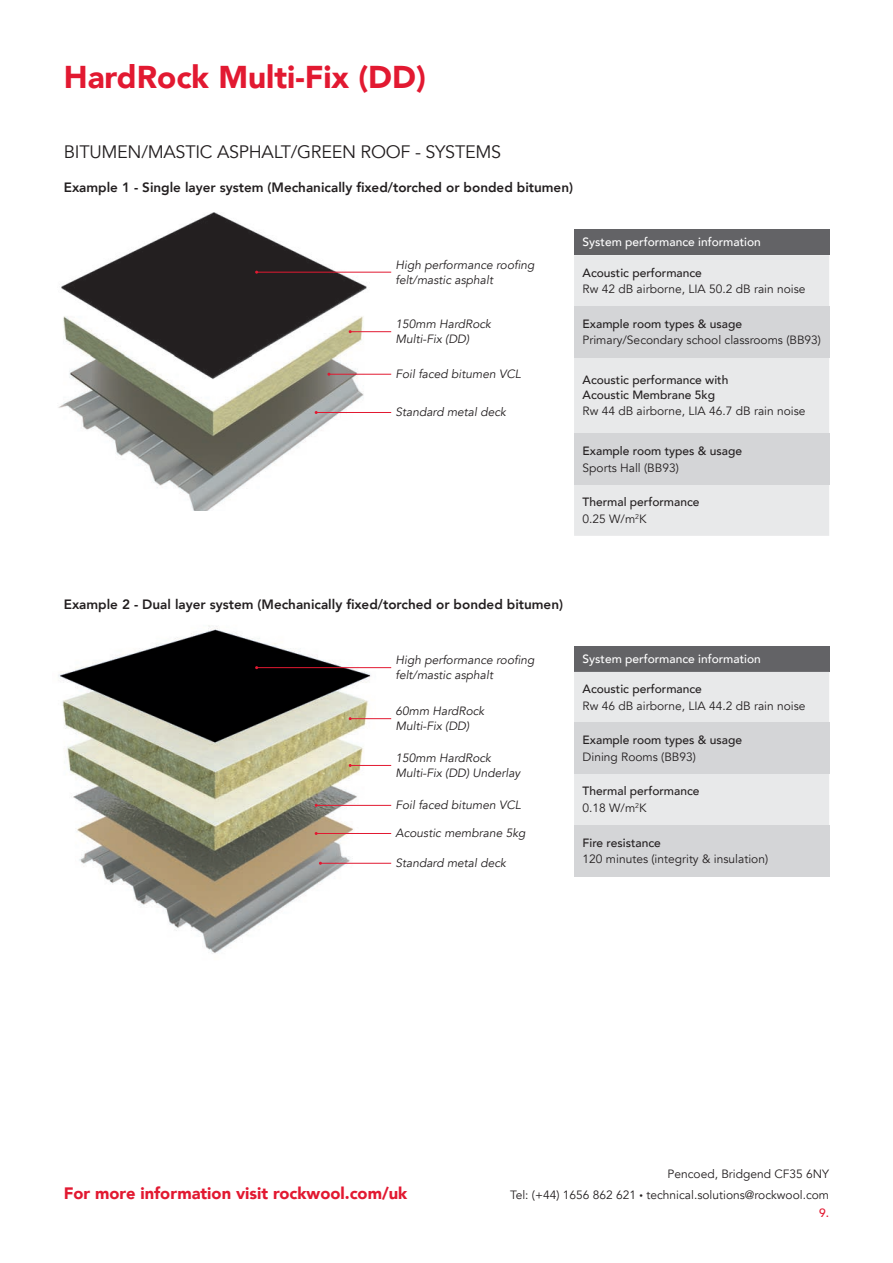
<style>
.page{position:relative;width:893px;height:1263px;background:#fff}
.page>*{position:absolute;margin:0;border:0;box-sizing:border-box;transform-origin:0 0}
.t1{font:900 31.5px "Avenir";color:#e21931}
.t2{font:18px "Avenir";letter-spacing:-.015em;color:#231f20}
.t3{font:900 16.5px "Avenir";color:#e21931}
.t4{font:800 13.5px "Avenir";color:#231f20}
.t5{font:12px/18.3px "Avenir";color:#231f20;text-align:right}
.t6{font:italic 12px/15px "Avenir";color:#231f20}
.t7{font:500 12px/16.5px "Avenir";color:#231f20}
.t8{font:500 12px "Avenir";color:#fff}
.s1{font-weight:400}
.s2{font-size:7.05px}
.s3{font-weight:500;color:#e21931}
</style>
<div class="page">
<img style="left:58px;top:212px;width:325px;height:298px">
<img style="left:58px;top:625px;width:319px;height:329px">
<hr style="left:257px;top:272px;width:134px;height:1px;background:#e21931">
<hr style="left:257px;top:667px;width:134px;height:1px;background:#e21931">
<hr style="left:350px;top:331px;width:41px;height:1px;background:#e21931">
<hr style="left:350px;top:765px;width:41px;height:1px;background:#e21931">
<hr style="left:350px;top:718px;width:41px;height:1px;background:#e21931">
<hr style="left:329px;top:374px;width:62px;height:1px;background:#e21931">
<hr style="left:316px;top:805px;width:75px;height:1px;background:#e21931">
<hr style="left:316px;top:833px;width:75px;height:1px;background:#e21931">
<hr style="left:316px;top:412px;width:75px;height:1px;background:#e21931">
<hr style="left:320px;top:863px;width:71px;height:1px;background:#e21931">
<div style="left:574px;top:230px;width:255px;height:25px;background:#636366"></div>
<div style="left:574px;top:255px;width:255px;height:281px;background:#e8e9ea"></div>
<div style="left:574px;top:306px;width:255px;height:51px;background:#d4d5d7"></div>
<div style="left:574px;top:434px;width:255px;height:51px;background:#d4d5d7"></div>
<div style="left:574px;top:646px;width:255px;height:26px;background:#636366"></div>
<div style="left:574px;top:672px;width:255px;height:153px;background:#e8e9ea"></div>
<div style="left:574px;top:723px;width:255px;height:51px;background:#d4d5d7"></div>
<div style="left:574px;top:825px;width:255px;height:51px;background:#d4d5d7"></div>
<h1 class="t1" style="left:64px;top:50px;width:364px">HardRock Multi-Fix (DD)</h1>
<h2 class="t2" style="left:64px;top:141px;width:439px">BITUMEN/MASTIC ASPHALT/GREEN ROOF - SYSTEMS</h2>
<p class="t4" style="left:64px;top:177px;width:511px">Example 1 - Single layer system (Mechanically fixed/torched or bonded bitumen)</p>
<p class="t6" style="left:395px;top:257px;width:141px">High performance roofing felt/mastic asphalt</p>
<p class="t6" style="left:395px;top:317px;width:97px">150mm HardRock<br>Multi-Fix (DD)</p>
<p class="t6" style="left:395px;top:367px;width:127px">Foil faced bitumen VCL</p>
<p class="t6" style="left:395px;top:405px;width:112px">Standard metal deck</p>
<p class="t8" style="left:583px;top:231px;width:180px">System performance information</p>
<p class="t7" style="left:583px;top:264px;width:121px">Acoustic performance</p>
<p class="t5" style="left:583px;top:280px;width:224px">Rw 42 dB airborne, LIA 50.2 dB rain noise</p>
<p class="t7" style="left:583px;top:315px;width:161px">Example room types &amp; usage</p>
<p class="t5" style="left:583px;top:331px;width:240px">Primary/Secondary school classrooms (BB93)</p>
<p class="t7" style="left:583px;top:372px;width:147px;line-height:15px">Acoustic performance with<br>Acoustic Membrane 5kg</p>
<p class="t5" style="left:583px;top:402px;width:224px">Rw 44 dB airborne, LIA 46.7 dB rain noise</p>
<p class="t7" style="left:583px;top:442px;width:161px">Example room types &amp; usage</p>
<p class="t5" style="left:583px;top:459px;width:98px">Sports Hall (BB93)</p>
<p class="t7" style="left:583px;top:493px;width:118px">Thermal performance<br><span class="s1">0.25 W/m</span><sup>2</sup><span class="s1">K</span></p>
<p class="t4" style="left:64px;top:594px;width:501px">Example 2 - Dual layer system (Mechanically fixed/torched or bonded bitumen)</p>
<p class="t6" style="left:395px;top:653px;width:141px">High performance roofing felt/mastic asphalt</p>
<p class="t6" style="left:395px;top:704px;width:90px">60mm HardRock<br>Multi-Fix (DD)</p>
<p class="t6" style="left:395px;top:750px;width:126px">150mm HardRock<br>Multi-Fix (DD) Underlay</p>
<p class="t6" style="left:395px;top:798px;width:127px">Foil faced bitumen VCL</p>
<p class="t6" style="left:395px;top:826px;width:132px">Acoustic membrane 5kg</p>
<p class="t6" style="left:395px;top:856px;width:112px">Standard metal deck</p>
<p class="t8" style="left:583px;top:648px;width:180px">System performance information</p>
<p class="t7" style="left:583px;top:680px;width:121px">Acoustic performance</p>
<p class="t5" style="left:583px;top:697px;width:224px">Rw 46 dB airborne, LIA 44.2 dB rain noise</p>
<p class="t7" style="left:583px;top:731px;width:161px">Example room types &amp; usage</p>
<p class="t5" style="left:583px;top:748px;width:115px">Dining Rooms (BB93)</p>
<p class="t7" style="left:583px;top:782px;width:118px">Thermal performance<br><span class="s1">0.18 W/m</span><sup>2</sup><span class="s1">K</span></p>
<p class="t7" style="left:583px;top:833px;width:80px">Fire resistance</p>
<p class="t5" style="left:583px;top:850px;width:187px">120 minutes (integrity &amp; insulation)</p>
<p class="t5" style="left:668px;top:1165px;width:163px">Pencoed, Bridgend CF35 6NY</p>
<h3 class="t3" style="left:64px;top:1179px;width:345px">For more information visit rockwool.com/uk</h3>
<p class="t5" style="left:510px;top:1186px;width:320px">Tel: (+44) 1656 862 621 <span class="s2">•</span> technical.solutions@rockwool.com<br><span class="s3">9.</span></p>
</div>
